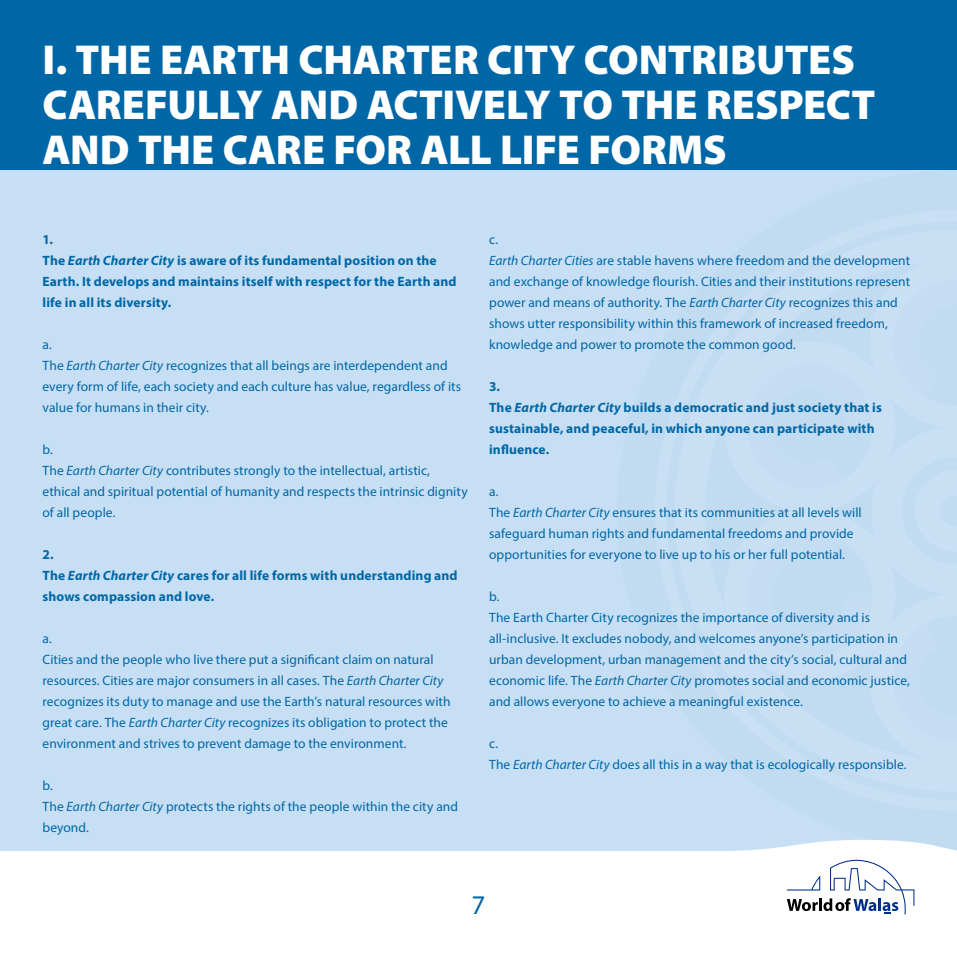
<style>
.page{position:relative;width:957px;height:957px;background:#fff}
.page>*{position:absolute;margin:0;border:0;box-sizing:border-box;transform-origin:0 0}
.t1{font:42px/45px "Myriad Black Walas";letter-spacing:-.01em;color:#fff}
.t2{font:27px "Myriad Regular Walas";color:#0067a6}
.t3{font:13.5px/21px "Myriad Pro";letter-spacing:.005em;color:#0067a6}
.t4{font:700 13.5px/21px "Myriad Pro";letter-spacing:.01em;color:#0067a6}
.s1{font-style:italic}
</style>
<div class="page">
<div style="left:0;top:0;width:957px;height:850px;background:#c7dff4"></div>
<div style="left:0;top:0;width:957px;height:170px;background:#0067a6"></div>
<svg style="left:635px;top:840px;width:322px;height:75px"></svg>
<h1 class="t1" style="left:43px;top:37px;width:834px">I. THE EARTH CHARTER CITY CONTRIBUTES<br>CAREFULLY AND ACTIVELY TO THE RESPECT<br>AND THE CARE FOR ALL LIFE FORMS</h1>
<p class="t4" style="left:43px;top:228px;width:416px">1.<br>The <span class="s1">Earth Charter City</span> is aware of its fundamental position on the Earth. It develops and maintains itself with respect for the Earth and life in all its diversity.</p>
<p class="t3" style="left:43px;top:334px;width:420px">a.<br>The <span class="s1">Earth Charter City</span> recognizes that all beings are interdependent and every form of life, each society and each culture has value, regardless of its value for humans in their city.</p>
<p class="t3" style="left:43px;top:439px;width:427px">b.<br>The <span class="s1">Earth Charter City</span> contributes strongly to the intellectual, artistic, ethical and spiritual potential of humanity and respects the intrinsic dignity of all people.</p>
<p class="t4" style="left:43px;top:544px;width:417px">2.<br>The <span class="s1">Earth Charter City</span> cares for all life forms with understanding and shows compassion and love.</p>
<p class="t3" style="left:43px;top:628px;width:409px">a.<br>Cities and the people who live there put a significant claim on natural resources. Cities are major consumers in all cases. The <span class="s1">Earth Charter City </span>recognizes its duty to manage and use the Earth’s natural resources with great care. The <span class="s1">Earth Charter City</span> recognizes its obligation to protect the environment and strives to prevent damage to the environment.</p>
<p class="t3" style="left:43px;top:775px;width:417px">b.<br>The <span class="s1">Earth Charter City</span> protects the rights of the people within the city and beyond.</p>
<p class="t3" style="left:489px;top:229px;width:422px">c.<br><span class="s1">Earth Charter Cities</span> are stable havens where freedom and the development and exchange of knowledge flourish. Cities and their institutions represent power and means of authority. The <span class="s1">Earth Charter City</span> recognizes this and shows utter responsibility within this framework of increased freedom, knowledge and power to promote the common good.</p>
<p class="t4" style="left:489px;top:376px;width:394px">3.<br>The <span class="s1">Earth Charter City</span> builds a democratic and just society that is sustainable, and peaceful, in which anyone can participate with influence.</p>
<p class="t3" style="left:489px;top:481px;width:374px">a.<br>The <span class="s1">Earth Charter City</span> ensures that its communities at all levels will safeguard human rights and fundamental freedoms and provide opportunities for everyone to live up to his or her full potential.</p>
<p class="t3" style="left:489px;top:586px;width:422px">b.<br>The Earth Charter City recognizes the importance of diversity and is all-inclusive. It excludes nobody, and welcomes anyone’s participation in urban development, urban management and the city’s social, cultural and economic life. The <span class="s1">Earth Charter City</span> promotes social and economic justice, and allows everyone to achieve a meaningful existence.</p>
<p class="t3" style="left:489px;top:733px;width:419px">c.<br>The <span class="s1">Earth Charter City</span> does all this in a way that is ecologically responsible.</p>
<h2 class="t2" style="left:471px;top:883px;width:15px">7</h2>
</div>
